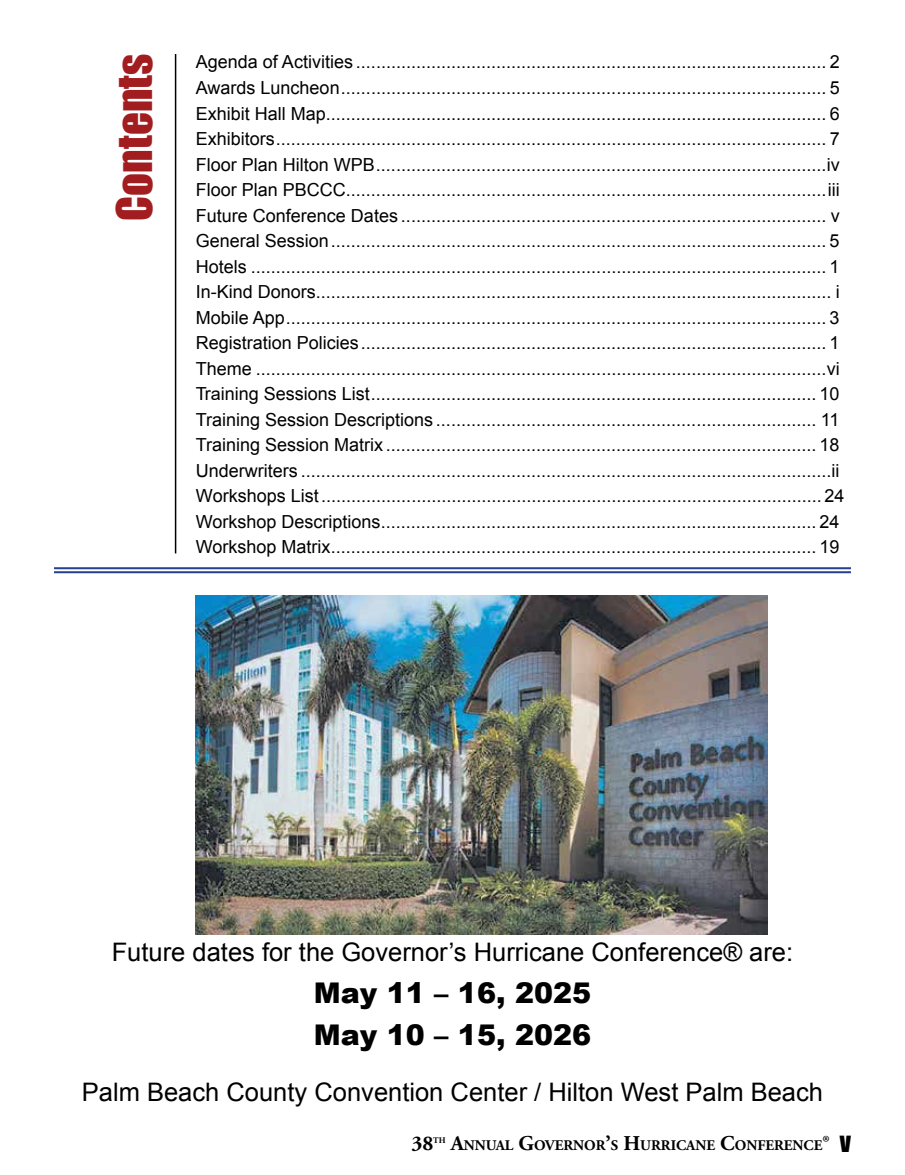
<style>
.page{position:relative;width:905px;height:1175px;background:#fff}
.page>*{position:absolute;margin:0;border:0;box-sizing:border-box;transform-origin:0 0}
.t1{font:45px "Impact";color:#a11d20}
.t2{font:900 28.5px/42px "Arial";color:#000}
.t3{font:25.5px "Arial";color:#000}
.t4{font:700 21px "Adobe Garamond Pro";color:#000}
.t5{font:18px/25.5px "Arial";color:#000}
.t6{font:700 14.7px "Adobe Garamond Pro";color:#000}
.t7{font:700 8.55px "Adobe Garamond Pro";color:#000}
.s1{font-size:21px}
.s2{font-family:"Impact";font-weight:400;font-size:25.5px}
</style>
<div class="page">
<hr style="left:175px;top:54px;width:1px;height:499px;background:#000">
<hr style="left:54px;top:567px;width:796px;height:2px;background:#25408f">
<hr style="left:54px;top:571px;width:796px;height:2px;background:#25408f">
<img style="left:196px;top:595px;width:571px;height:339px">
<h1 class="t1" style="left:100px;top:221px;width:168px;rotate:-90deg">Contents</h1>
<p class="t5" style="left:196px;top:50px;width:650px">Agenda of Activities .............................................................................................. 2<br>Awards Luncheon................................................................................................. 5<br>Exhibit Hall Map.................................................................................................... 6<br>Exhibitors.............................................................................................................. 7<br>Floor Plan Hilton WPB..........................................................................................iv Floor Plan PBCCC................................................................................................iii Future Conference Dates ..................................................................................... v General Session................................................................................................... 5<br>Hotels ................................................................................................................... 1<br>In-Kind Donors....................................................................................................... i Mobile App............................................................................................................ 3<br>Registration Policies............................................................................................. 1<br>Theme ..................................................................................................................vi Training Sessions List ......................................................................................... 10<br>Training Session Descriptions ............................................................................ 11<br>Training Session Matrix ...................................................................................... 18<br>Underwriters ..........................................................................................................ii Workshops List .................................................................................................... 24<br>Workshop Descriptions....................................................................................... 24<br>Workshop Matrix................................................................................................. 19</p>
<h3 class="t3" style="left:112px;top:935px;width:683px">Future dates for the Governor’s Hurricane Conference® are:</h3>
<h2 class="t2" style="left:314px;top:971px;width:279px">May 11 – 16, 2025<br>May 10 – 15, 2026</h2>
<h3 class="t3" style="left:82px;top:1075px;width:742px">Palm Beach County Convention Center / Hilton West Palm Beach</h3>
<p class="t4" style="left:411px;top:1131px;width:23px">38</p>
<p class="t7" style="left:433px;top:1135px;width:14px">TH</p>
<p class="t6" style="left:451px;top:1137px;width:401px"><span class="s1">A</span>NNUAL <span class="s1">G</span>OVERNOR<span class="s1">’</span>S <span class="s1">H</span>URRICANE <span class="s1">C</span>ONFERENCE<span class="s1">®</span> <span class="s2">v</span></p>
</div>
